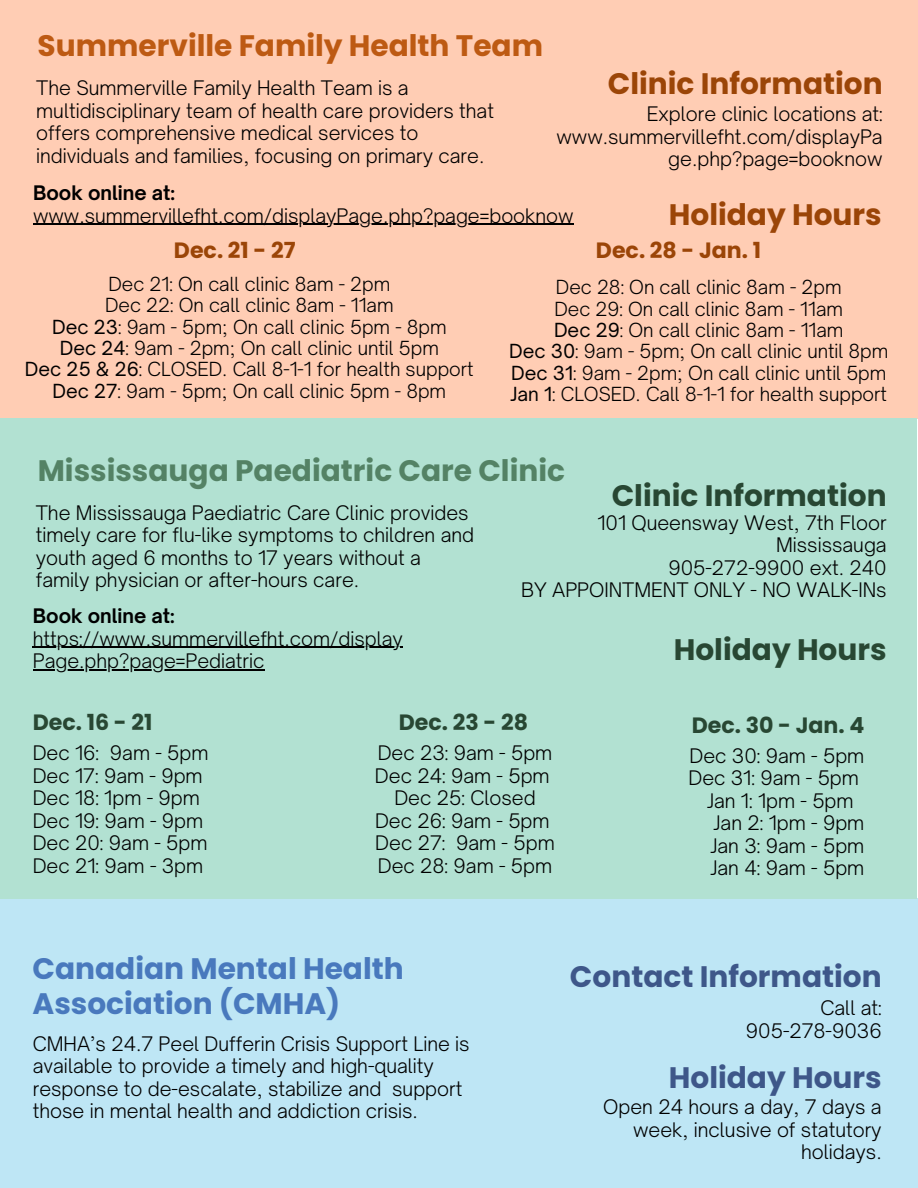
<style>
.page{position:relative;width:918px;height:1188px;background:#fff}
.page>*{position:absolute;margin:0;border:0;box-sizing:border-box;transform-origin:0 0}
.t1{font:700 29.7px/34.8px "Poppins";color:#4979bd}
.t2{font:700 29.7px "Poppins";color:#548265}
.t3{font:700 29.7px "Poppins";color:#3e5789}
.t4{font:700 29.7px "Poppins";color:#284733}
.t5{font:700 29.7px "Poppins";color:#9b4507}
.t6{font:700 29.7px "Poppins";color:#bd5a13}
.t7{font:700 22.2px "Poppins";color:#284733}
.t8{font:700 22.2px "Poppins";color:#9b4507}
.t9{font:300 19.2px/22.5px "Open Sauce One";color:#000}
.t10{font:700 19.2px "Open Sauce One";color:#000}
.t11{font:300 18.6px "Open Sauce One";color:#000}
.s1{font-weight:400}
</style>
<div class="page">
<div style="left:0;top:899px;width:918px;height:289px;background:#bee6f5"></div>
<div style="left:0;top:0;width:918px;height:418px;background:#ffcdb4"></div>
<div style="left:0;top:418px;width:917px;height:481px;background:#b2e1d2"></div>
<hr style="left:33px;top:647px;width:370px;height:1px;background:#000">
<hr style="left:33px;top:669px;width:232px;height:1px;background:#000">
<hr style="left:33px;top:224px;width:541px;height:1px;background:#000">
<p class="t6" style="left:38px;top:25px;width:507px">Summerville Family Health Team</p>
<p class="t5" style="left:608px;top:63px;width:276px">Clinic Information</p>
<h1 class="t9" style="left:647px;top:103px;width:237px">Explore clinic locations at:</h1>
<p class="t9" style="left:557px;top:125px;width:328px;text-align:right">www.summervillefht.com/displayPa ge.php?page=booknow</p>
<h1 class="t9" style="left:36px;top:77px;width:459px">The Summerville Family Health Team is a multidisciplinary team of health care providers that offers comprehensive medical services to individuals and families, focusing on primary care.</h1>
<h1 class="t10" style="left:33px;top:181px;width:144px">Book online at:</h1>
<p class="t9" style="left:33px;top:204px;width:542px">www.summervillefht.com/displayPage.php?page=booknow</p>
<p class="t5" style="left:669px;top:193px;width:214px">Holiday Hours</p>
<p class="t8" style="left:174px;top:235px;width:123px">Dec. 21 - 27</p>
<p class="t8" style="left:596px;top:235px;width:167px">Dec. 28 - Jan. 1</p>
<p class="t11" style="left:556px;top:276px;width:287px">Dec 28: On call clinic 8am - 2pm</p>
<p class="t11" style="left:554px;top:297px;width:290px">Dec 29: On call clinic 8am - 11am</p>
<p class="t11" style="left:554px;top:318px;width:291px"><span class="s1">Dec 29</span>: On call clinic 8am - 11am</p>
<p class="t11" style="left:509px;top:340px;width:381px"><span class="s1">Dec 30</span>: 9am - 5pm; On call clinic until 8pm</p>
<p class="t11" style="left:511px;top:361px;width:377px"><span class="s1">Dec 31</span>: 9am - 2pm; On call clinic until 5pm</p>
<p class="t11" style="left:510px;top:383px;width:378px"><span class="s1">Jan 1</span>: CLOSED. Call 8-1-1 for health support</p>
<h2 class="t11" style="left:108px;top:272px;width:283px">Dec 21: On call clinic 8am - 2pm</h2>
<h2 class="t11" style="left:105px;top:294px;width:290px">Dec 22: On call clinic 8am - 11am</h2>
<p class="t11" style="left:52px;top:315px;width:396px"><span class="s1">Dec 23</span>: 9am - 5pm; On call clinic 5pm - 8pm</p>
<p class="t11" style="left:60px;top:336px;width:381px"><span class="s1">Dec 24</span>: 9am - 2pm; On call clinic until 5pm</p>
<p class="t11" style="left:25px;top:358px;width:450px"><span class="s1">Dec 25 &amp; 26</span>: CLOSED. Call 8-1-1 for health support</p>
<p class="t11" style="left:53px;top:379px;width:395px"><span class="s1">Dec 27</span>: 9am - 5pm; On call clinic 5pm - 8pm</p>
<h1 class="t2" style="left:38px;top:450px;width:529px">Mississauga Paediatric Care Clinic</h1>
<h2 class="t9" style="left:36px;top:501px;width:440px">The Mississauga Paediatric Care Clinic provides timely care for flu-like symptoms to children and youth aged 6 months to 17 years without a family physician or after-hours care.</h2>
<h2 class="t10" style="left:33px;top:604px;width:144px">Book online at:</h2>
<p class="t9" style="left:33px;top:627px;width:372px">https://www.summervillefht.com/display</p>
<p class="t9" style="left:33px;top:650px;width:233px">Page.php?page=Pediatric</p>
<p class="t4" style="left:612px;top:475px;width:276px">Clinic Information</p>
<p class="t9" style="left:597px;top:511px;width:291px">101 Queensway West, 7th Floor</p>
<p class="t9" style="left:776px;top:534px;width:112px">Mississauga</p>
<p class="t9" style="left:668px;top:556px;width:220px">905-272-9900 ext. 240</p>
<p class="t9" style="left:521px;top:579px;width:367px">BY APPOINTMENT ONLY - NO WALK-INs</p>
<p class="t4" style="left:674px;top:629px;width:214px">Holiday Hours</p>
<p class="t7" style="left:33px;top:707px;width:121px">Dec. 16 - 21</p>
<p class="t7" style="left:399px;top:707px;width:131px">Dec. 23 - 28</p>
<p class="t7" style="left:692px;top:709px;width:174px">Dec. 30 - Jan. 4</p>
<p class="t9" style="left:33px;top:742px;width:177px">Dec 16: 9am - 5pm</p>
<h1 class="t9" style="left:33px;top:764px;width:171px">Dec 17: 9am - 9pm</h1>
<h1 class="t9" style="left:33px;top:787px;width:169px">Dec 18: 1pm - 9pm</h1>
<p class="t9" style="left:33px;top:809px;width:172px">Dec 19: 9am - 9pm</p>
<p class="t9" style="left:33px;top:832px;width:176px">Dec 20: 9am - 5pm</p>
<p class="t9" style="left:33px;top:854px;width:172px">Dec 21: 9am - 3pm</p>
<p class="t9" style="left:378px;top:742px;width:176px">Dec 23: 9am - 5pm</p>
<p class="t9" style="left:375px;top:764px;width:176px">Dec 24: 9am - 5pm</p>
<p class="t9" style="left:394px;top:787px;width:143px">Dec 25: Closed</p>
<p class="t9" style="left:375px;top:809px;width:176px">Dec 26: 9am - 5pm</p>
<h1 class="t9" style="left:375px;top:832px;width:181px">Dec 27: 9am - 5pm</h1>
<h2 class="t9" style="left:378px;top:854px;width:176px">Dec 28: 9am - 5pm</h2>
<p class="t9" style="left:690px;top:744px;width:176px">Dec 30: 9am - 5pm</p>
<p class="t9" style="left:688px;top:767px;width:172px">Dec 31: 9am - 5pm</p>
<p class="t9" style="left:707px;top:789px;width:148px">Jan 1: 1pm - 5pm</p>
<p class="t9" style="left:714px;top:812px;width:152px">Jan 2: 1pm - 9pm</p>
<p class="t9" style="left:710px;top:834px;width:155px">Jan 3: 9am - 5pm</p>
<p class="t9" style="left:710px;top:857px;width:155px">Jan 4: 9am - 5pm</p>
<h1 class="t1" style="left:33px;top:951px;width:373px">Canadian Mental Health<br>Association (CMHA)</h1>
<h1 class="t9" style="left:33px;top:1032px;width:438px">CMHA’s 24.7 Peel Dufferin Crisis Support Line is available to provide a timely and high-quality response to de-escalate, stabilize and support those in mental health and addiction crisis.</h1>
<p class="t3" style="left:570px;top:955px;width:313px">Contact Information</p>
<p class="t9" style="left:820px;top:997px;width:63px">Call at:</p>
<p class="t9" style="left:746px;top:1019px;width:137px">905-278-9036</p>
<p class="t3" style="left:669px;top:1057px;width:214px">Holiday Hours</p>
<p class="t9" style="left:603px;top:1096px;width:280px;text-align:right">Open 24 hours a day, 7 days a week, inclusive of statutory holidays.</p>
</div>
